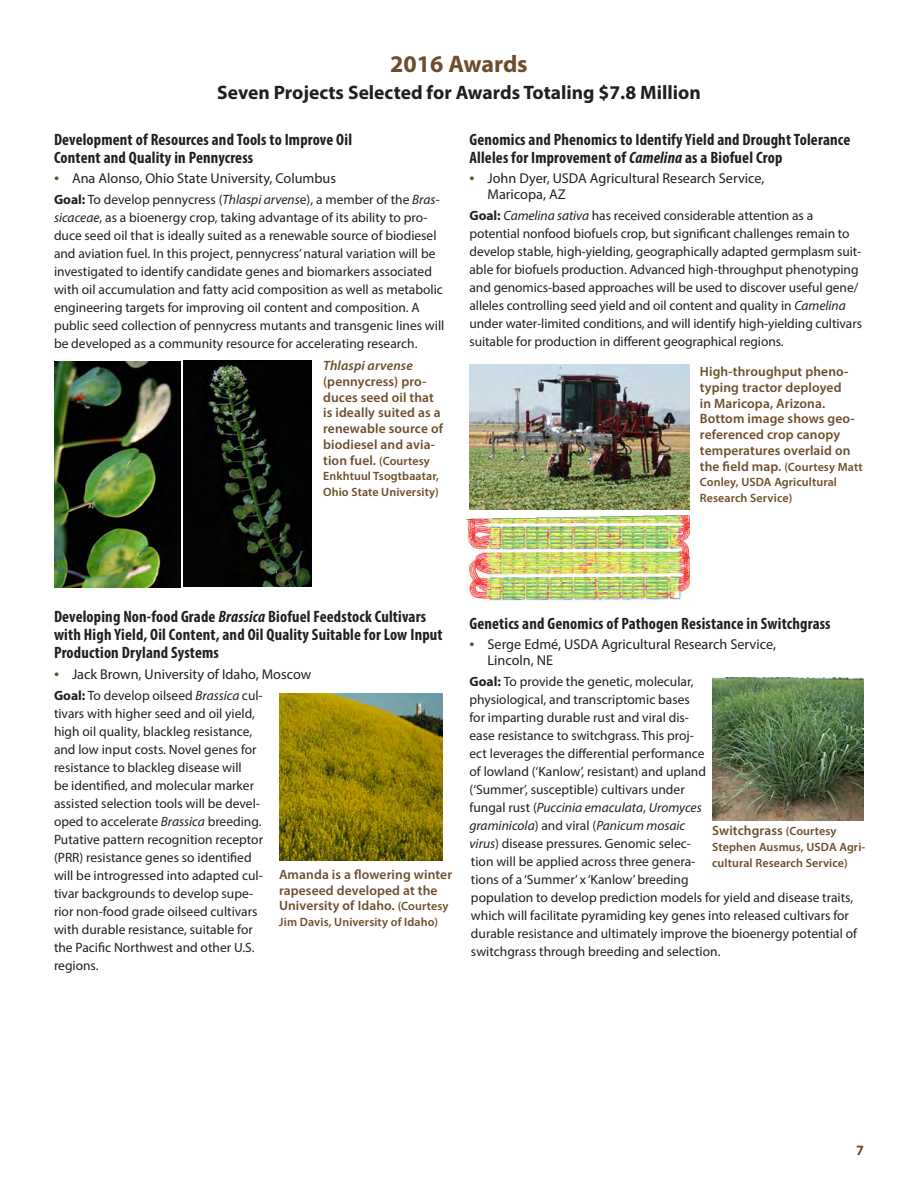
<style>
.page{position:relative;width:918px;height:1188px;background:#fff}
.page>*{position:absolute;margin:0;border:0;box-sizing:border-box;transform-origin:0 0}
.past_year_award_titl{font:700 24px "Myriad Pro";color:#6c4e2c}
.past_year_award_titl-2{font:700 19.5px "Myriad Pro";color:#231f20}
.past_year_subhead{font:700 condensed 16.5px/18px "Myriad Pro";letter-spacing:.01em;color:#231f20}
.t1{font:14.25px/15.8px "Myriad Pro";color:#231f20}
.t2{font:700 14.25px "Myriad Pro";color:#6c4e2c}
.past_year_body_text{font:13.5px/18px "Myriad Pro";color:#231f20}
.t3{font:600 13.5px/15.8px "Myriad Pro";letter-spacing:.01em;color:#6c4e2c}
.t4{font:600 12px/15.8px "Myriad Pro";letter-spacing:.01em;color:#6c4e2c}
.s1{font-size:18px;color:#6c4e2c}
.s2{font-weight:700}
.s3{font-style:italic}
.s4{font-size:12px}
.s5{font-size:13.5px}
</style>
<div class="page">
<img style="left:54px;top:361px;width:127px;height:227px">
<img style="left:184px;top:361px;width:127px;height:226px">
<img style="left:279px;top:693px;width:164px;height:167px">
<img style="left:470px;top:364px;width:219px;height:146px">
<img style="left:467px;top:515px;width:222px;height:86px">
<img style="left:712px;top:677px;width:152px;height:143px">
<p class="past_year_award_titl" style="left:390px;top:48px;width:139px">2016 Awards</p>
<p class="past_year_award_titl-2" style="left:217px;top:80px;width:485px">Seven Projects Selected for Awards Totaling $7.8 Million</p>
<p class="past_year_subhead" style="left:54px;top:130px;width:300px">Development of Resources and Tools to Improve Oil<br>Content and Quality in Pennycress</p>
<p class="t1" style="left:54px;top:170px;width:284px"><span class="s1">•</span> Ana Alonso, Ohio State University, Columbus</p>
<p class="past_year_body_text" style="left:54px;top:190px;width:392px"><span class="s2">Goal:</span> To develop pennycress (<span class="s3">Thlaspi arvens</span>e), a member of the <span class="s3">Bras&shy;sicaceae</span>, as a bioenergy crop, taking advantage of its ability to pro&shy;duce seed oil that is ideally suited as a renewable source of biodiesel and aviation fuel. In this project, pennycress’ natural variation will be investigated to identify candidate genes and biomarkers associated with oil accumulation and fatty acid composition as well as metabolic engineering targets for improving oil content and composition. A public seed collection of pennycress mutants and transgenic lines will be developed as a community resource for accelerating research.</p>
<p class="t3" style="left:323px;top:357px;width:121px"><span class="s3">Thlaspi arvense </span>(pennycress) pro&shy;duces seed oil that is ideally suited as a renewable source of biodiesel and avia&shy;tion fuel. <span class="s4">(Courtesy</span></p>
<p class="t4" style="left:323px;top:468px;width:117px">Enkhtuul Tsogtbaatar,<br>Ohio State University)</p>
<p class="past_year_subhead" style="left:470px;top:130px;width:382px">Genomics and Phenomics to Identify Yield and Drought Tolerance<br>Alleles for Improvement of <span class="s3">Camelina</span> as a Biofuel Crop</p>
<p class="t1" style="left:488px;top:170px;width:278px;text-indent:-18px"><span class="s1">•</span> John Dyer, USDA Agricultural Research Service,<br>Maricopa, AZ</p>
<p class="past_year_body_text" style="left:470px;top:206px;width:394px"><span class="s2">Goal:</span> <span class="s3">Camelina sativa</span> has received considerable attention as a potential nonfood biofuels crop, but significant challenges remain to develop stable, high-yielding, geographically adapted germplasm suit&shy;able for biofuels production. Advanced high-throughput phenotyping and genomics-based approaches will be used to discover useful gene/ alleles controlling seed yield and oil content and quality in <span class="s3">Camelina </span>under water-limited conditions, and will identify high-yielding cultivars suitable for production in different geographical regions.</p>
<p class="t3" style="left:700px;top:363px;width:156px">High-throughput pheno&shy;typing tractor deployed in Maricopa, Arizona.<br>Bottom image shows geo&shy;referenced crop canopy temperatures overlaid on</p>
<p class="t4" style="left:700px;top:459px;width:164px"><span class="s5">the field map.</span> (Courtesy Matt<br>Conley, USDA Agricultural<br>Research Service)</p>
<p class="past_year_subhead" style="left:54px;top:608px;width:390px">Developing Non-food Grade <span class="s3">Brassica</span> Biofuel Feedstock Cultivars with High Yield, Oil Content, and Oil Quality Suitable for Low Input<br>Production Dryland Systems</p>
<p class="t1" style="left:54px;top:666px;width:259px"><span class="s1">•</span> Jack Brown, University of Idaho, Moscow</p>
<p class="past_year_body_text" style="left:54px;top:686px;width:211px"><span class="s2">Goal:</span> To develop oilseed <span class="s3">Brassica</span> cul&shy;tivars with higher seed and oil yield, high oil quality, blackleg resistance, and low input costs. Novel genes for resistance to blackleg disease will<br>be identified, and molecular marker assisted selection tools will be devel&shy;oped to accelerate <span class="s3">Brassica</span> breeding.<br>Putative pattern recognition receptor (PRR) resistance genes so identified will be introgressed into adapted cul&shy;tivar backgrounds to develop supe&shy;rior non-food grade oilseed cultivars with durable resistance, suitable for the Pacific Northwest and other U.S. regions.</p>
<p class="t3" style="left:279px;top:866px;width:175px">Amanda is a flowering winter rapeseed developed at the<br>University of Idaho. <span class="s4">(Courtesy</span></p>
<p class="t4" style="left:279px;top:914px;width:161px">Jim Davis, University of Idaho)</p>
<p class="past_year_subhead" style="left:470px;top:614px;width:363px">Genetics and Genomics of Pathogen Resistance in Switchgrass</p>
<p class="t1" style="left:488px;top:637px;width:290px;text-indent:-18px"><span class="s1">•</span> Serge Edmé, USDA Agricultural Research Service,<br>Lincoln, NE</p>
<p class="past_year_body_text" style="left:470px;top:672px;width:389px"><span class="s2">Goal:</span> To provide the genetic, molecular,<br>physiological, and transcriptomic bases<br>for imparting durable rust and viral dis-<br>ease resistance to switchgrass. This proj-<br>ect leverages the differential performance<br>of lowland (‘Kanlow’, resistant) and upland<br>(‘Summer’, susceptible) cultivars under<br>fungal rust (<span class="s3">Puccinia emaculata</span>, <span class="s3">Uromyces<br>graminicola</span>) and viral (<span class="s3">Panicum mosaic<br>virus</span>) disease pressures. Genomic selec-<br>tion will be applied across three genera-<br>tions of a ‘Summer’ x ‘Kanlow’ breeding<br>population to develop prediction models for yield and disease traits, which will facilitate pyramiding key genes into released cultivars for durable resistance and ultimately improve the bioenergy potential of switchgrass through breeding and selection.</p>
<p class="t3" style="left:712px;top:823px;width:126px">Switchgrass <span class="s4">(Courtesy</span></p>
<p class="t4" style="left:712px;top:839px;width:155px">Stephen Ausmus, USDA Agri&shy;cultural Research Service)</p>
<p class="t2" style="left:856px;top:1141px;width:9px">7</p>
</div>
